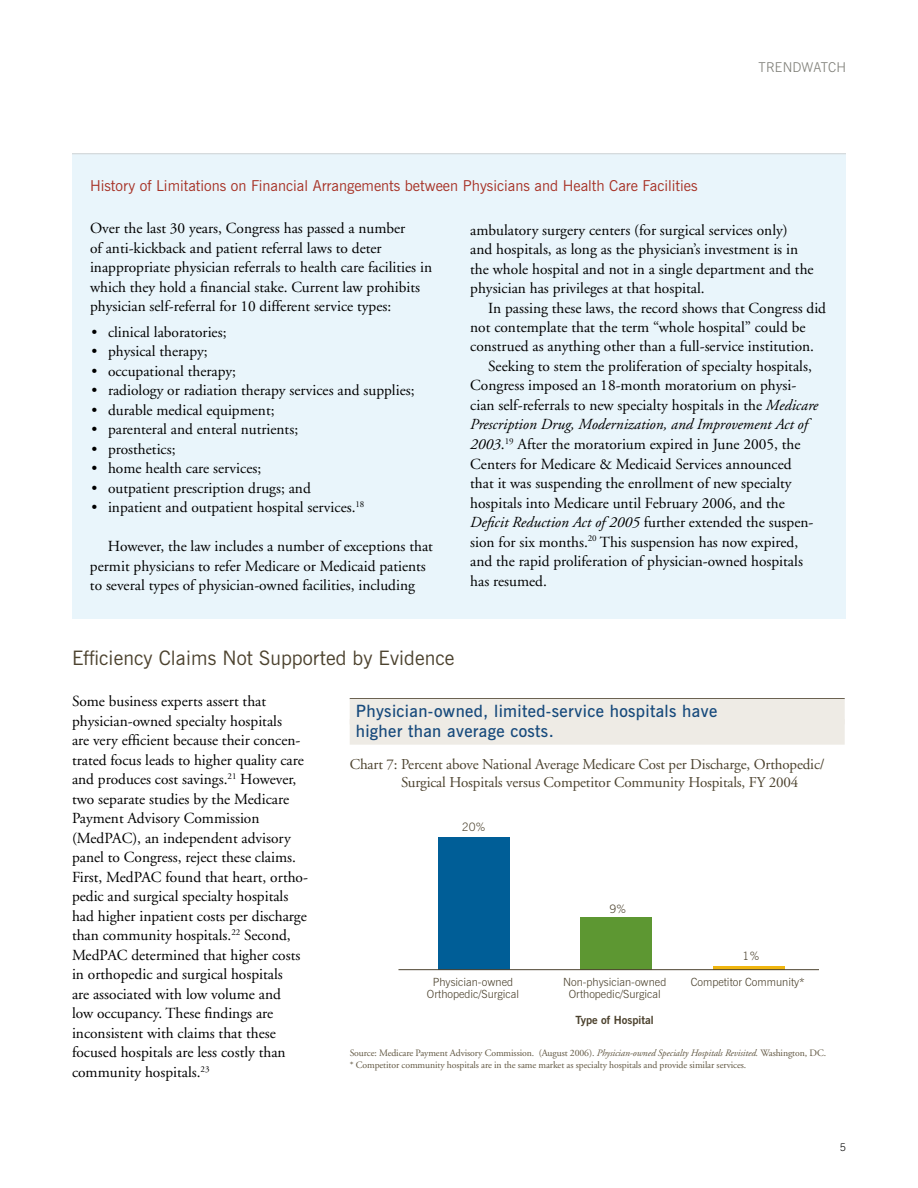
<style>
.page{position:relative;width:918px;height:1188px;background:#fff}
.page>*{position:absolute;margin:0;border:0;box-sizing:border-box;transform-origin:0 0}
.t1{font:19.8px "News Gothic BT";letter-spacing:.005em;color:#4c422e}
.t2{font:600 16.8px/20.2px "News Gothic BT";letter-spacing:.02em;color:#174a7c}
.t3{font:15.3px/19.5px "Adobe Garamond";color:#000}
.t4{font:italic 15.3px "Adobe Garamond";color:#000}
.t5{font:15px/18px "Adobe Garamond";letter-spacing:-.01em;color:#4c422e}
.t6{font:15px "News Gothic BT";color:#a73226}
.t7{font:300 13.5px "News Gothic BT";color:#7e7e77}
.t8{font:300 11.7px "News Gothic BT";color:#4c422e}
.t9{font:300 11.25px/12.8px "News Gothic BT";color:#4c422e;text-align:center}
.t10{font:700 11.25px "News Gothic BT";color:#4c422e}
.t11{font:300 10.5px "News Gothic BT";color:#000}
.t12{font:9.75px/12px "Adobe Garamond";letter-spacing:-.01em;color:#605641}
.s1{font-style:italic}
.s2{font-style:normal}
</style>
<div class="page">
<div style="left:72px;top:153px;width:774px;height:466px;background:#e9f5fb"></div>
<hr style="left:72px;top:153px;width:774px;height:1px;background:#d1d3d4">
<hr style="left:350px;top:698px;width:495px;height:1px;background:#4c422e">
<div style="left:350px;top:699px;width:495px;height:25px;background:#eeebe5"></div>
<div style="left:350px;top:719px;width:495px;height:26px;background:#eeebe5"></div>
<div style="left:438px;top:837px;width:72px;height:132px;background:#005e97"></div>
<div style="left:580px;top:917px;width:72px;height:52px;background:#5d9732"></div>
<hr style="left:713px;top:966px;width:72px;height:3px;background:#efb50f">
<hr style="left:398px;top:969px;width:421px;height:1px;background:#4c422e">
<p class="t6" style="left:90px;top:177px;width:609px">History of Limitations on Financial Arrangements between Physicians and Health Care Facilities</p>
<p class="t7" style="left:759px;top:59px;width:10px">TREN</p>
<p class="t7" style="left:793px;top:59px;width:55px">DWATC H</p>
<p class="t3" style="left:90px;top:219px;width:344px">Over the last 30 years, Congress has passed a number<br>of anti-kickback and patient referral laws to deter inappropriate physician referrals to health care facilities in which they hold a financial stake. Current law prohibits physician self-referral for 10 different service types:</p>
<p class="t3" style="left:92px;top:323px;width:137px">• clinical laboratories;</p>
<p class="t3" style="left:92px;top:342px;width:118px">• physical therapy;</p>
<p class="t3" style="left:92px;top:362px;width:146px">• occupational therapy;</p>
<p class="t3" style="left:92px;top:381px;width:325px">• radiology or radiation therapy services and supplies;</p>
<p class="t3" style="left:92px;top:401px;width:185px">• durable medical equipment;</p>
<p class="t3" style="left:92px;top:420px;width:208px">• parenteral and enteral nutrients;</p>
<p class="t3" style="left:92px;top:439px;width:86px">• prosthetics;</p>
<p class="t3" style="left:92px;top:459px;width:171px">• home health care services;</p>
<p class="t3" style="left:92px;top:478px;width:221px">• outpatient prescription drugs; and</p>
<p class="t3" style="left:92px;top:498px;width:274px">• inpatient and outpatient hospital services.<sup>18</sup></p>
<p class="t3" style="left:90px;top:537px;width:344px;text-indent:18px">However, the law includes a number of exceptions that permit physicians to refer Medicare or Medicaid patients to several types of physician-owned facilities, including</p>
<p class="t3" style="left:470px;top:220px;width:345px">ambulatory surgery centers (for surgical services only) and hospitals, as long as the physician’s investment is in the whole hospital and not in a single department and the physician has privileges at that hospital.</p>
<p class="t3" style="left:488px;top:298px;width:339px">In passing these laws, the record shows that Congress did</p>
<p class="t3" style="left:470px;top:318px;width:337px">not contemplate that the term “whole hospital” could be</p>
<p class="t3" style="left:470px;top:337px;width:345px">construed as anything other than a full-service institution.</p>
<p class="t3" style="left:488px;top:357px;width:325px">Seeking to stem the proliferation of specialty hospitals,</p>
<p class="t3" style="left:470px;top:376px;width:328px">Congress imposed an 18-month moratorium on physi-</p>
<p class="t3" style="left:470px;top:396px;width:350px">cian self-referrals to new specialty hospitals in the <span class="s1">Medicare</span></p>
<p class="t4" style="left:470px;top:416px;width:339px">Prescription Drug, Modernization, and Improvement Act of</p>
<p class="t3" style="left:470px;top:435px;width:332px"><span class="s1">2003</span>.<sup>19</sup> After the moratorium expired in June 2005, the</p>
<p class="t3" style="left:470px;top:454px;width:323px">Centers for Medicare &amp; Medicaid Services announced</p>
<p class="t3" style="left:470px;top:474px;width:323px">that it was suspending the enrollment of new specialty</p>
<p class="t3" style="left:470px;top:493px;width:316px">hospitals into Medicare until February 2006, and the</p>
<p class="t4" style="left:470px;top:514px;width:345px">Deficit Reduction Act of 2005 <span class="s2">further extended the suspen-</span></p>
<p class="t3" style="left:470px;top:532px;width:329px">sion for six months.<sup>20</sup> This suspension has now expired,</p>
<p class="t3" style="left:470px;top:552px;width:334px">and the rapid proliferation of physician-owned hospitals</p>
<p class="t3" style="left:470px;top:571px;width:78px">has resumed.</p>
<p class="t1" style="left:72px;top:646px;width:384px">Efficiency Claims Not Supported by Evidence</p>
<p class="t3" style="left:72px;top:692px;width:238px">Some business experts assert that physician-owned specialty hospitals<br>are very efficient because their concen&shy;trated focus leads to higher quality care and produces cost savings.<sup>21</sup> However, two separate studies by the Medicare Payment Advisory Commission (MedPAC), an independent advisory panel to Congress, reject these claims.<br>First, MedPAC found that heart, ortho&shy;pedic and surgical specialty hospitals had higher inpatient costs per discharge than community hospitals.<sup>22</sup> Second, MedPAC determined that higher costs in orthopedic and surgical hospitals<br>are associated with low volume and<br>low occupancy. These findings are inconsistent with claims that these focused hospitals are less costly than community hospitals.<sup>23</sup></p>
<p class="t2" style="left:356px;top:701px;width:363px">Physician-owned, limited-service hospitals have higher than average costs.</p>
<p class="t5" style="left:401px;top:755px;width:425px;text-indent:-51px">Chart 7: Percent above National Average Medicare Cost per Discharge, Orthopedic/<br>Surgical Hospitals versus Competitor Community Hospitals, FY 2004</p>
<p class="t8" style="left:462px;top:820px;width:26px">20%</p>
<p class="t8" style="left:609px;top:901px;width:19px">9%</p>
<p class="t9" style="left:427px;top:975px;width:94px">physician-owned orthopedic/surgical</p>
<p class="t9" style="left:563px;top:975px;width:105px">non-physician-owned orthopedic/surgical</p>
<p class="t10" style="left:576px;top:1013px;width:80px">Type of Hospital</p>
<p class="t8" style="left:743px;top:948px;width:19px">1%</p>
<p class="t9" style="left:691px;top:975px;width:116px">competitor community*</p>
<p class="t12" style="left:350px;top:1047px;width:478px">Source: Medicare Payment Advisory Commission. (August 2006). <span class="s1">Physician-owned Specialty Hospitals Revisited.</span> Washington, DC. * Competitor community hospitals are in the same market as specialty hospitals and provide similar services.</p>
<p class="t11" style="left:840px;top:1141px;width:8px">5</p>
</div>
